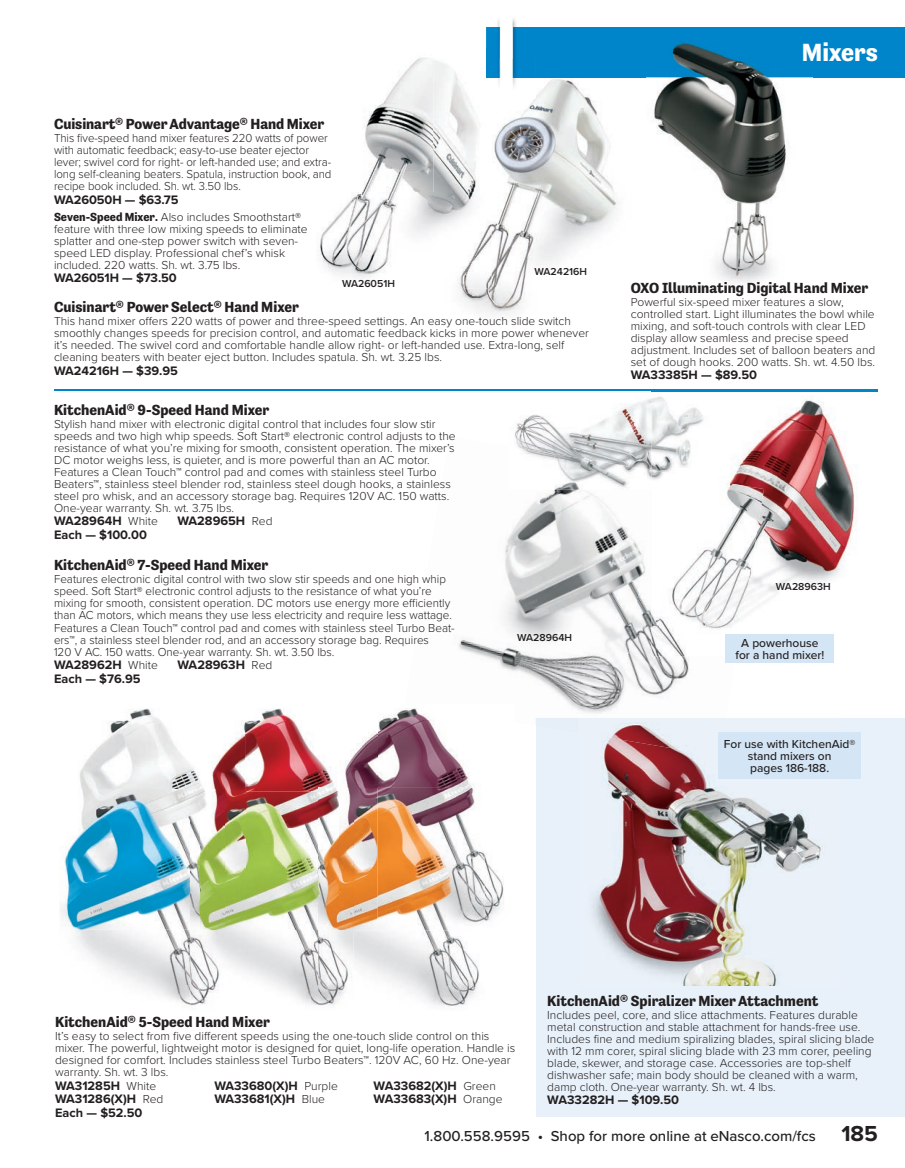
<style>
.page{position:relative;width:905px;height:1168px;background:#fff}
.page>*{position:absolute;margin:0;border:0;box-sizing:border-box;transform-origin:0 0}
.t1{font:700 25.5px "Tenso";color:#fff}
.t2{font:700 15px "Tenso";color:#231f20}
.t3{font:500 15px "Proxima Nova";color:#231f20}
.t4{font:700 12.75px/13.5px "Proxima Nova";color:#231f20}
.t5{font:300 12px/12px "Proxima Nova";color:#231f20}
.t6{font:300 12px/12px "Proxima Nova";color:#231f20;scale:.96 1}
.t7{font:500 12px/12px "Proxima Nova";color:#231f20;text-align:center}
.t8{font:600 10.5px "Proxima Nova";color:#231f20}
.s1{font-family:"Tenso";font-weight:700}
.s2{font-weight:300;font-size:12px}
.s3{font-weight:700;font-size:22.5px}
</style>
<div class="page">
<img style="left:514px;top:399px;width:137px;height:37px">
<hr style="left:54px;top:389px;width:824px;height:2px;background:#0084ca">
<div style="left:535px;top:718px;width:369px;height:398px;background:#e8f1f9"></div>
<div style="left:486px;top:27px;width:418px;height:50px;background:#0084ca"></div>
<img style="left:497px;top:18px;width:19px;height:9px">
<img style="left:486px;top:27px;width:30px;height:50px">
<img style="left:491px;top:77px;width:143px;height:197px">
<img style="left:460px;top:274px;width:66px;height:41px">
<img style="left:224px;top:708px;width:112px;height:83px">
<img style="left:362px;top:57px;width:71px;height:135px">
<img style="left:317px;top:192px;width:116px;height:86px">
<svg style="left:486px;top:48px;width:5px;height:11px"></svg>
<img style="left:433px;top:60px;width:58px;height:229px">
<img style="left:486px;top:59px;width:5px;height:18px">
<img style="left:651px;top:391px;width:227px;height:39px">
<img style="left:731px;top:430px;width:124px;height:91px">
<img style="left:764px;top:521px;width:93px;height:135px">
<img style="left:651px;top:393px;width:58px;height:77px">
<img style="left:458px;top:436px;width:193px;height:277px">
<img style="left:617px;top:516px;width:54px;height:197px">
<img style="left:671px;top:656px;width:18px;height:32px">
<img style="left:508px;top:446px;width:143px;height:44px">
<img style="left:535px;top:718px;width:1px;height:14px">
<img style="left:651px;top:480px;width:113px;height:176px">
<img style="left:651px;top:470px;width:58px;height:20px">
<img style="left:79px;top:708px;width:166px;height:81px">
<img style="left:60px;top:852px;width:40px;height:111px">
<img style="left:100px;top:929px;width:90px;height:76px">
<img style="left:68px;top:789px;width:132px;height:140px">
<img style="left:200px;top:789px;width:24px;height:2px">
<img style="left:345px;top:710px;width:159px;height:212px">
<img style="left:405px;top:703px;width:109px;height:19px">
<img style="left:318px;top:788px;width:19px;height:3px">
<img style="left:190px;top:930px;width:289px;height:77px">
<img style="left:353px;top:788px;width:131px;height:142px">
<img style="left:224px;top:791px;width:129px;height:139px">
<img style="left:190px;top:791px;width:55px;height:138px">
<svg style="left:204px;top:929px;width:20px;height:1px"></svg>
<img style="left:318px;top:930px;width:35px;height:77px">
<svg style="left:339px;top:930px;width:14px;height:1px"></svg>
<img style="left:592px;top:756px;width:248px;height:230px">
<img style="left:603px;top:723px;width:85px;height:33px">
<div style="left:725px;top:634px;width:108px;height:29px;background:#d4e5f5"></div>
<img style="left:634px;top:43px;width:178px;height:240px">
<div style="left:718px;top:732px;width:142px;height:46px;background:#d4e5f5"></div>
<p class="t2" style="left:54px;top:115px;width:272px">Cuisinart® Power Advantage® Hand Mixer</p>
<p class="t6" style="left:54px;top:132px;width:290px">This five-speed hand mixer features 220 watts of power with automatic feedback; easy-to-use beater ejector lever; swivel cord for right- or left-handed use; and extra&shy;long self-cleaning beaters. Spatula, instruction book, and recipe book included. Sh. wt. 3.50 lbs.</p>
<p class="t4" style="left:54px;top:193px;width:126px">WA26050H — $63.75</p>
<p class="t5" style="left:54px;top:211px;width:255px"><span class="s1">Seven-Speed Mixer.</span> Also includes Smoothstart® feature with three low mixing speeds to eliminate splatter and one-step power switch with seven&shy;speed LED display. Professional chef’s whisk included. 220 watts. Sh. wt. 3.75 lbs.</p>
<p class="t4" style="left:54px;top:272px;width:124px">WA26051H — $73.50</p>
<p class="t8" style="left:342px;top:278px;width:54px">WA26051H</p>
<p class="t8" style="left:534px;top:265px;width:54px">WA24216H</p>
<p class="t2" style="left:54px;top:298px;width:246px">Cuisinart® Power Select® Hand Mixer</p>
<p class="t5" style="left:54px;top:315px;width:536px">This hand mixer offers 220 watts of power and three-speed settings. An easy one-touch slide switch smoothly changes speeds for precision control, and automatic feedback kicks in more power whenever it’s needed. The swivel cord and comfortable handle allow right- or left-handed use. Extra-long, self cleaning beaters with beater eject button. Includes spatula. Sh. wt. 3.25 lbs.</p>
<p class="t4" style="left:54px;top:364px;width:125px">WA24216H — $39.95</p>
<p class="t2" style="left:54px;top:401px;width:217px">KitchenAid® 9-Speed Hand Mixer</p>
<p class="t5" style="left:54px;top:418px;width:403px">Stylish hand mixer with electronic digital control that includes four slow stir speeds and two high whip speeds. Soft Start® electronic control adjusts to the resistance of what you’re mixing for smooth, consistent operation. The mixer’s DC motor weighs less, is quieter, and is more powerful than an AC motor.<br>Features a Clean Touch™ control pad and comes with stainless steel Turbo Beaters™, stainless steel blender rod, stainless steel dough hooks, a stainless steel pro whisk, and an accessory storage bag. Requires 120V AC. 150 watts.<br>One-year warranty. Sh. wt. 3.75 lbs.</p>
<p class="t4" style="left:54px;top:515px;width:105px">WA28964H <span class="s2">White</span></p>
<p class="t4" style="left:177px;top:515px;width:97px">WA28965H <span class="s2">Red</span></p>
<p class="t4" style="left:54px;top:528px;width:94px">Each — $100.00</p>
<p class="t2" style="left:54px;top:557px;width:216px">KitchenAid® 7-Speed Hand Mixer</p>
<p class="t5" style="left:54px;top:574px;width:402px">Features electronic digital control with two slow stir speeds and one high whip speed. Soft Start® electronic control adjusts to the resistance of what you’re mixing for smooth, consistent operation. DC motors use energy more efficiently than AC motors, which means they use less electricity and require less wattage.<br>Features a Clean Touch™ control pad and comes with stainless steel Turbo Beat&shy;ers™, a stainless steel blender rod, and an accessory storage bag. Requires<br>120 V AC. 150 watts. One-year warranty. Sh. wt. 3.50 lbs.</p>
<p class="t4" style="left:54px;top:658px;width:105px">WA28962H <span class="s2">White</span></p>
<p class="t4" style="left:177px;top:658px;width:96px">WA28963H <span class="s2">Red</span></p>
<p class="t4" style="left:54px;top:672px;width:88px">Each — $76.95</p>
<p class="t8" style="left:517px;top:631px;width:56px">WA28964H</p>
<h1 class="t1" style="left:801px;top:38px;width:78px">Mixers</h1>
<p class="t2" style="left:630px;top:279px;width:239px">OXO Illuminating Digital Hand Mixer</p>
<p class="t5" style="left:630px;top:296px;width:246px">Powerful six-speed mixer features a slow, controlled start. Light illuminates the bowl while mixing, and soft-touch controls with clear LED display allow seamless and precise speed adjustment. Includes set of balloon beaters and set of dough hooks. 200 watts. Sh. wt. 4.50 lbs.</p>
<p class="t4" style="left:630px;top:369px;width:128px">WA33385H — $89.50</p>
<p class="t8" style="left:776px;top:580px;width:56px">WA28963H</p>
<p class="t7" style="left:735px;top:638px;width:90px">A powerhouse for a hand mixer!</p>
<p class="t7" style="left:723px;top:738px;width:133px">For use with KitchenAid® stand mixers on<br>pages 186-188.</p>
<p class="t2" style="left:55px;top:1013px;width:216px">KitchenAid® 5-Speed Hand Mixer</p>
<p class="t5" style="left:55px;top:1030px;width:461px">It’s easy to select from five different speeds using the one-touch slide control on this mixer. The powerful, lightweight motor is designed for quiet, long-life operation. Handle is designed for comfort. Includes stainless steel Turbo Beaters™. 120V AC, 60 Hz. One-year warranty. Sh. wt. 3 lbs.</p>
<p class="t4" style="left:55px;top:1079px;width:110px">WA31285H <span class="s2">White<br></span>WA31286(X)H <span class="s2">Red</span></p>
<p class="t4" style="left:214px;top:1079px;width:125px">WA33680(X)H <span class="s2">Purple<br></span>WA33681(X)H <span class="s2">Blue</span></p>
<p class="t4" style="left:373px;top:1079px;width:130px">WA33682(X)H <span class="s2">Green<br></span>WA33683(X)H <span class="s2">Orange</span></p>
<p class="t4" style="left:55px;top:1106px;width:89px">Each — $52.50</p>
<p class="t2" style="left:547px;top:992px;width:272px">KitchenAid® Spiralizer Mixer Attachment</p>
<p class="t5" style="left:547px;top:1009px;width:328px">Includes peel, core, and slice attachments. Features durable metal construction and stable attachment for hands-free use.<br>Includes fine and medium spiralizing blades, spiral slicing blade with 12 mm corer, spiral slicing blade with 23 mm corer, peeling blade, skewer, and storage case. Accessories are top-shelf dishwasher safe; main body should be cleaned with a warm, damp cloth. One-year warranty. Sh. wt. 4 lbs.</p>
<p class="t4" style="left:547px;top:1094px;width:133px">WA33282H — $109.50</p>
<p class="t3" style="left:424px;top:1127px;width:455px">1.800.558.9595 • Shop for more online at eNasco.com/fcs <span class="s3">185</span></p>
</div>
